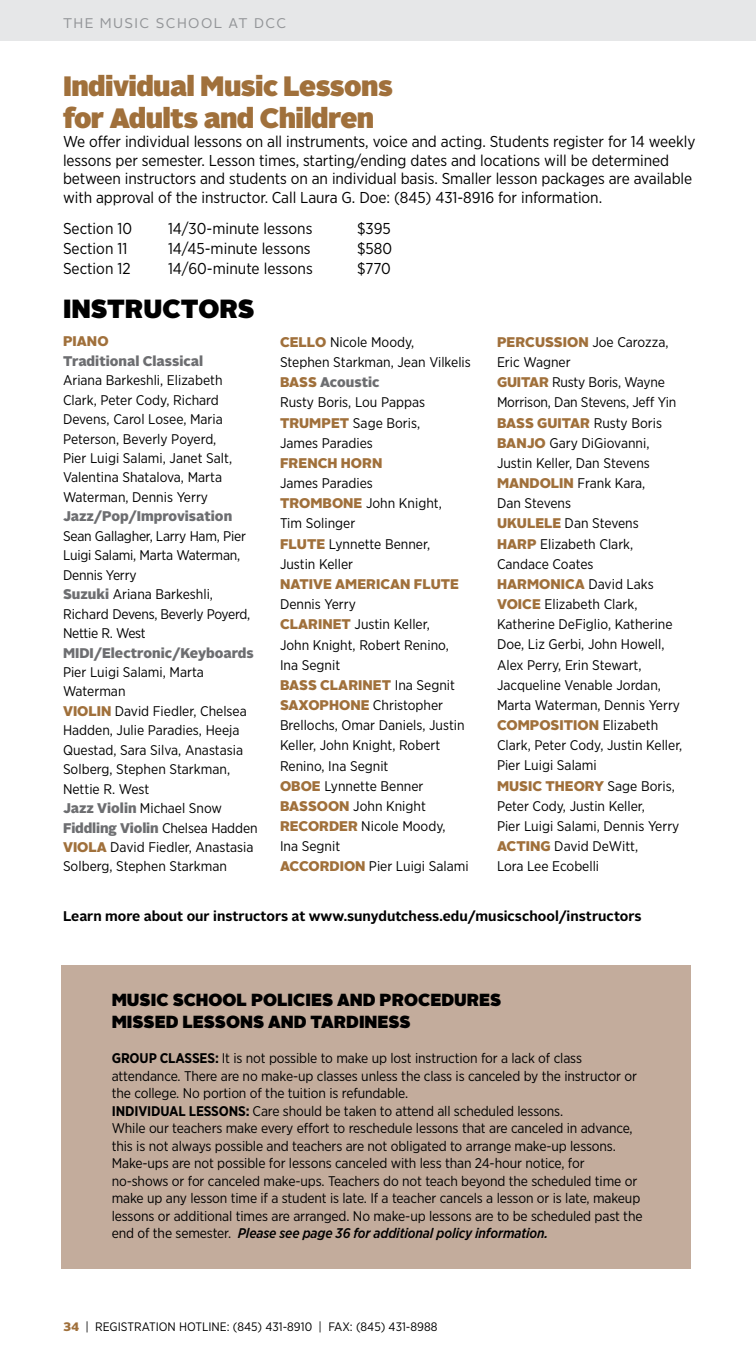
<style>
.page{position:relative;width:756px;height:1355px;background:#fff}
.page>*{position:absolute;margin:0;border:0;box-sizing:border-box;transform-origin:0 0}
.t1{font:900 28px/31.5px "Alright Sans";letter-spacing:-.02em;color:#a0703b}
.t2{font:900 26.25px "Alright Sans";color:#000}
.t3{font:900 17.5px/21.9px "Alright Sans";color:#000}
.t4{font:15.75px/18.9px "Gotham Narrow";letter-spacing:-.005em;color:#000}
.t5{font:14px/20.1px "Gotham Narrow";letter-spacing:-.005em;color:#000}
.t6{font:900 14px "Alright Sans";color:#a0703b}
.t7{font:900 14px "Alright Sans";color:#6d6e71}
.t8{font:700 14px "Alright Sans";color:#000}
.t9{font:14px "Alright Sans";letter-spacing:.1em;color:#939598}
.t10{font:12.25px "Gotham Narrow";color:#000}
.s1{font-family:"Alright Sans";font-weight:900;color:#6d6e71}
.s2{font-family:"Alright Sans";font-weight:900;color:#a0703b}
.s3{font-family:"Gotham Narrow";font-weight:400;color:#000}
.s4{color:#a0703b}
.s5{font-weight:700}
.s6{font-weight:500;font-style:italic}
</style>
<div class="page">
<div style="left:62px;top:965px;width:629px;height:303px;background:#c3ac9c"></div>
<div style="left:0;top:0;width:756px;height:40px;background:#e6e7e8"></div>
<p class="t9" style="left:63px;top:13px;width:225px">THE MUSIC SCHOOL AT DCC</p>
<h1 class="t1" style="left:63px;top:70px;width:331px">Individual Music Lessons for Adults and Children</h1>
<p class="t4" style="left:63px;top:131px;width:634px">We offer individual lessons on all instruments, voice and acting. Students register for 14 weekly lessons per semester. Lesson times, starting/ending dates and locations will be determined between instructors and students on an individual basis. Smaller lesson packages are available with approval of the instructor. Call Laura G. Doe: (845) 431-8916 for information.</p>
<p class="t4" style="left:63px;top:219px;width:71px">Section 10</p>
<p class="t4" style="left:168px;top:219px;width:146px">14/30-minute lessons</p>
<p class="t4" style="left:357px;top:219px;width:35px">$395</p>
<p class="t4" style="left:63px;top:239px;width:66px">Section 11</p>
<p class="t4" style="left:168px;top:239px;width:144px">14/45-minute lessons</p>
<p class="t4" style="left:357px;top:239px;width:37px">$580</p>
<p class="t4" style="left:63px;top:259px;width:69px">Section 12</p>
<p class="t4" style="left:168px;top:259px;width:146px">14/60-minute lessons</p>
<p class="t4" style="left:357px;top:259px;width:35px">$770</p>
<h2 class="t2" style="left:63px;top:289px;width:193px">INSTRUCTORS</h2>
<p class="t6" style="left:63px;top:331px;width:47px">PIANO</p>
<p class="t7" style="left:63px;top:351px;width:142px">Traditional Classical</p>
<p class="t5" style="left:63px;top:370px;width:171px;line-height:19.4px">Ariana Barkeshli, Elizabeth<br>Clark, Peter Cody, Richard<br>Devens, Carol Losee, Maria<br>Peterson, Beverly Poyerd,<br>Pier Luigi Salami, Janet Salt,<br>Valentina Shatalova, Marta<br>Waterman, Dennis Yerry</p>
<p class="t7" style="left:63px;top:506px;width:171px">Jazz/Pop/Improvisation</p>
<p class="t5" style="left:63px;top:526px;width:189px;line-height:19.4px">Sean Gallagher, Larry Ham, Pier<br>Luigi Salami, Marta Waterman,<br>Dennis Yerry<br><span class="s1">Suzuki</span> Ariana Barkeshli,<br>Richard Devens, Beverly Poyerd,<br>Nettie R. West</p>
<p class="t7" style="left:63px;top:642px;width:192px">MIDI/Electronic/Keyboards</p>
<p class="t5" style="left:63px;top:662px;width:185px;line-height:19.4px">Pier Luigi Salami, Marta<br>Waterman<br><span class="s2">VIOLIN</span> David Fiedler, Chelsea<br>Hadden, Julie Paradies, Heeja<br>Questad, Sara Silva, Anastasia<br>Solberg, Stephen Starkman,<br>Nettie R. West<br><span class="s1">Jazz Violin</span> Michael Snow</p>
<p class="t7" style="left:63px;top:817px;width:196px">Fiddling Violin <span class="s3">Chelsea Hadden</span></p>
<p class="t5" style="left:63px;top:837px;width:192px;line-height:19.4px"><span class="s2">VIOLA</span> David Fiedler, Anastasia<br>Solberg, Stephen Starkman</p>
<p class="t5" style="left:280px;top:332px;width:192px"><span class="s2">CELLO</span> Nicole Moody,<br>Stephen Starkman, Jean Vilkelis</p>
<p class="t7" style="left:280px;top:372px;width:101px"><span class="s4">BASS</span> Acoustic</p>
<p class="t5" style="left:280px;top:392px;width:147px">Rusty Boris, Lou Pappas<br><span class="s2">TRUMPET</span> Sage Boris,<br>James Paradies</p>
<p class="t6" style="left:280px;top:453px;width:104px">FRENCH HORN</p>
<p class="t5" style="left:280px;top:473px;width:163px">James Paradies<br><span class="s2">TROMBONE</span> John Knight,<br>Tim Solinger<br><span class="s2">FLUTE</span> Lynnette Benner,<br>Justin Keller</p>
<p class="t6" style="left:280px;top:574px;width:181px">NATIVE AMERICAN FLUTE</p>
<p class="t5" style="left:280px;top:594px;width:170px">Dennis Yerry<br><span class="s2">CLARINET</span> Justin Keller,<br>John Knight, Robert Renino,<br>Ina Segnit</p>
<p class="t6" style="left:280px;top:675px;width:176px">BASS CLARINET <span class="s3">Ina Segnit</span></p>
<p class="t5" style="left:280px;top:694px;width:190px"><span class="s2">SAXOPHONE</span> Christopher<br>Brellochs, Omar Daniels, Justin<br>Keller, John Knight, Robert<br>Renino, Ina Segnit<br><span class="s2">OBOE</span> Lynnette Benner<br><span class="s2">BASSOON</span> John Knight<br><span class="s2">RECORDER</span> Nicole Moody,<br>Ina Segnit<br><span class="s2">ACCORDION</span> Pier Luigi Salami</p>
<p class="t5" style="left:497px;top:331px;width:181px"><span class="s2">PERCUSSION</span> Joe Carozza,<br>Eric Wagner<br><span class="s2">GUITAR</span> Rusty Boris, Wayne<br>Morrison, Dan Stevens, Jeff Yin</p>
<p class="t6" style="left:497px;top:412px;width:167px">BASS GUITAR <span class="s3">Rusty Boris</span></p>
<p class="t5" style="left:497px;top:432px;width:154px"><span class="s2">BANJO</span> Gary DiGiovanni,<br>Justin Keller, Dan Stevens<br><span class="s2">MANDOLIN</span> Frank Kara,<br>Dan Stevens<br><span class="s2">UKULELE</span> Dan Stevens<br><span class="s2">HARP</span> Elizabeth Clark,<br>Candace Coates</p>
<p class="t6" style="left:497px;top:574px;width:158px">HARMONICA <span class="s3">David Laks</span></p>
<p class="t5" style="left:497px;top:594px;width:185px"><span class="s2">VOICE</span> Elizabeth Clark,<br>Katherine DeFiglio, Katherine<br>Doe, Liz Gerbi, John Howell,<br>Alex Perry, Erin Stewart,<br>Jacqueline Venable Jordan,<br>Marta Waterman, Dennis Yerry</p>
<p class="t6" style="left:497px;top:715px;width:163px">COMPOSITION <span class="s3">Elizabeth</span></p>
<p class="t5" style="left:497px;top:735px;width:187px">Clark, Peter Cody, Justin Keller,<br>Pier Luigi Salami</p>
<p class="t6" style="left:497px;top:775px;width:179px">MUSIC THEORY <span class="s3">Sage Boris,</span></p>
<p class="t5" style="left:497px;top:795px;width:184px">Peter Cody, Justin Keller,<br>Pier Luigi Salami, Dennis Yerry<br><span class="s2">ACTING</span> David DeWitt,<br>Lora Lee Ecobelli</p>
<p class="t8" style="left:63px;top:906px;width:580px">Learn more about our instructors at www.sunydutchess.edu/musicschool/instructors</p>
<p class="t3" style="left:112px;top:989px;width:391px">MUSIC SCHOOL POLICIES AND PROCEDURES<br>MISSED LESSONS AND TARDINESS</p>
<p class="t5" style="left:112px;top:1049px;width:532px;line-height:17.5px"><span class="s5">GROUP CLASSES:</span> It is not possible to make up lost instruction for a lack of class attendance. There are no make-up classes unless the class is canceled by the instructor or the college. No portion of the tuition is refundable.<br><span class="s5">INDIVIDUAL LESSONS:</span> Care should be taken to attend all scheduled lessons.<br>While our teachers make every effort to reschedule lessons that are canceled in advance, this is not always possible and teachers are not obligated to arrange make-up lessons.<br>Make-ups are not possible for lessons canceled with less than 24-hour notice, for no-shows or for canceled make-ups. Teachers do not teach beyond the scheduled time or make up any lesson time if a student is late. If a teacher cancels a lesson or is late, makeup lessons or additional times are arranged. No make-up lessons are to be scheduled past the end of the semester. <span class="s6">Please see page 36 for additional policy information.</span></p>
<p class="t10" style="left:63px;top:1319px;width:376px"><span class="s2">34</span> | REGISTRATION HOTLINE: (845) 431-8910 | FAX: (845) 431-8988</p>
</div>
